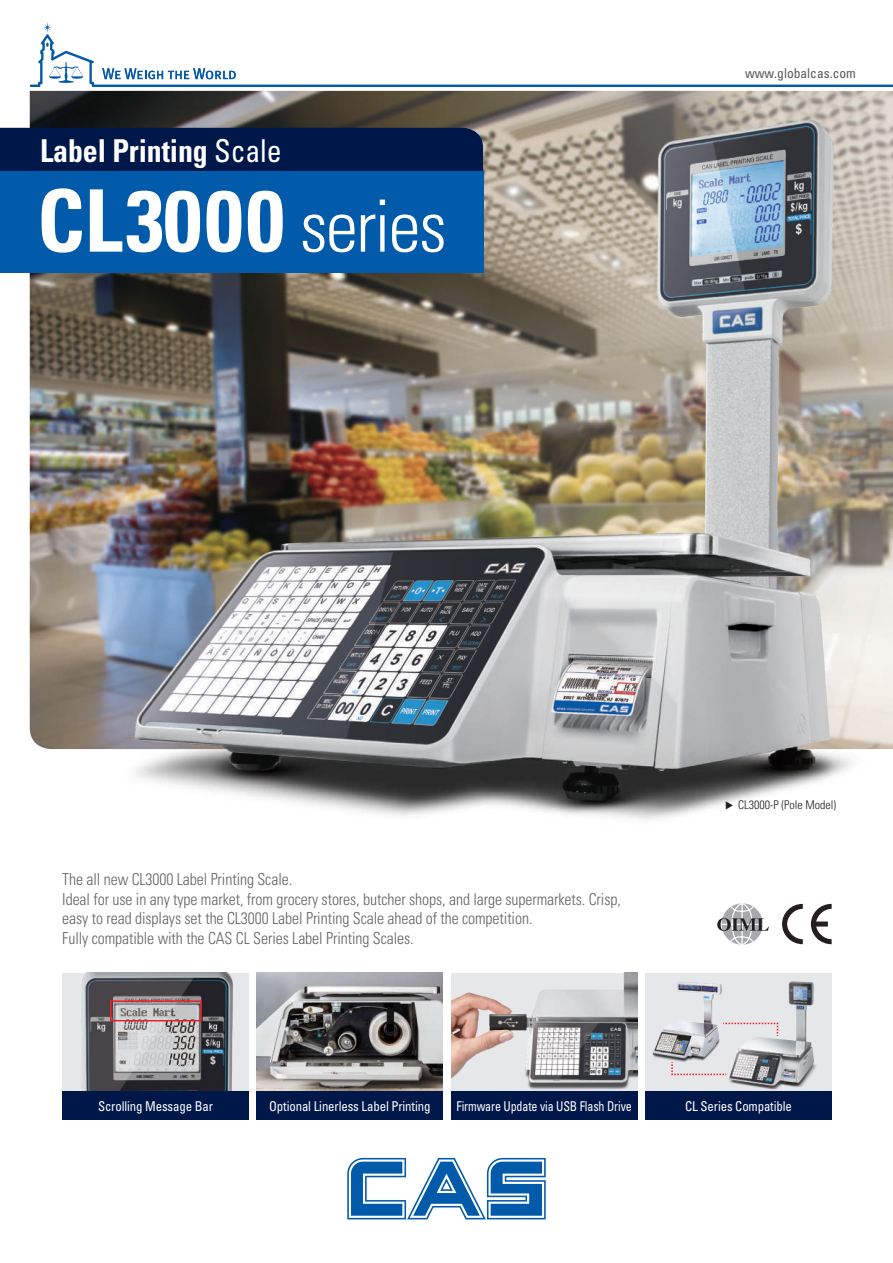
<style>
.page{position:relative;width:893px;height:1263px;background:#fff}
.page>*{position:absolute;margin:0;border:0;box-sizing:border-box;transform-origin:0 0}
.t1{font:700 condensed 86.25px "Univers";letter-spacing:.035em;color:#fff}
.t2{font:700 condensed 31.5px "Univers LT Std";letter-spacing:-.005em;color:#fff;scale:.95 1}
.t3{font:300 condensed 16.5px/19.8px "Univers";letter-spacing:-.005em;color:#636366;scale:.96 1}
.t4{font:condensed 13.5px "Univers";letter-spacing:-.01em;color:#fff;scale:.95 1}
.t5{font:condensed 13.5px "Univers";letter-spacing:-.01em;color:#fff;scale:.89 1}
.t6{font:condensed 13.5px "Univers LT Std";color:#57585a}
.t7{font:300 condensed 12px "Univers LT Std";color:#231f20}
.s1{font-weight:400}
.s2{font-family:"Univers LT Std";font-weight:300;font-size:72.15px}
.s3{font-family:"YGO540";font-weight:400;font-stretch:normal}
</style>
<div class="page">
<img style="left:30px;top:91px;width:863px;height:658px">
<img style="left:100px;top:90px;width:774px;height:730px">
<img style="left:63px;top:973px;width:186px;height:118px">
<img style="left:257px;top:973px;width:186px;height:118px">
<img style="left:597px;top:973px;width:40px;height:118px">
<div style="left:646px;top:973px;width:186px;height:118px;background:#e6e7e9"></div>
<div style="left:63px;top:1091px;width:186px;height:29px;background:#00174a"></div>
<div style="left:257px;top:1091px;width:186px;height:29px;background:#00174a"></div>
<div style="left:451px;top:1091px;width:186px;height:29px;background:#00174a"></div>
<div style="left:646px;top:1091px;width:186px;height:29px;background:#00174a"></div>
<img style="left:451px;top:973px;width:146px;height:118px">
<svg style="left:811px;top:904px;width:21px;height:40px"></svg>
<div style="left:110px;top:1000px;width:92px;height:21px;border:2px solid #ee1d23"></div>
<img style="left:652px;top:1024px;width:19px;height:36px">
<img style="left:803px;top:982px;width:14px;height:103px">
<svg style="left:671px;top:903px;width:132px;height:187px"></svg>
<div style="left:0;top:128px;width:483px;height:43px;background:#00174a"></div>
<div style="left:0;top:171px;width:483px;height:101px;background:#015aaa"></div>
<svg style="left:30px;top:22px;width:863px;height:65px"></svg>
<svg style="left:347px;top:1158px;width:199px;height:61px"></svg>
<h2 class="t2" style="left:40px;top:131px;width:256px">Label Printing <span class="s1">Scale</span></h2>
<h1 class="t1" style="left:37px;top:168px;width:412px">CL3000 <span class="s2">series</span></h1>
<p class="t6" style="left:745px;top:64px;width:112px">www.globalcas.com</p>
<p class="t3" style="left:62px;top:869px;width:583px">The all new CL3000 Label Printing Scale.<br>Ideal for use in any type market, from grocery stores, butcher shops, and large supermarkets. Crisp, easy to read displays set the CL3000 Label Printing Scale ahead of the competition.<br>Fully compatible with the CAS CL Series Label Printing Scales.</p>
<p class="t7" style="left:724px;top:797px;width:114px"><span class="s3">▶</span> CL3000-P (Pole Model)</p>
<p class="t4" style="left:98px;top:1097px;width:123px">Scrolling Message Bar</p>
<p class="t4" style="left:269px;top:1097px;width:171px">Optional Linerless Label Printing</p>
<p class="t5" style="left:456px;top:1097px;width:199px">Firmware Update via USB Flash Drive</p>
<p class="t4" style="left:685px;top:1097px;width:114px">CL Series Compatible</p>
</div>
